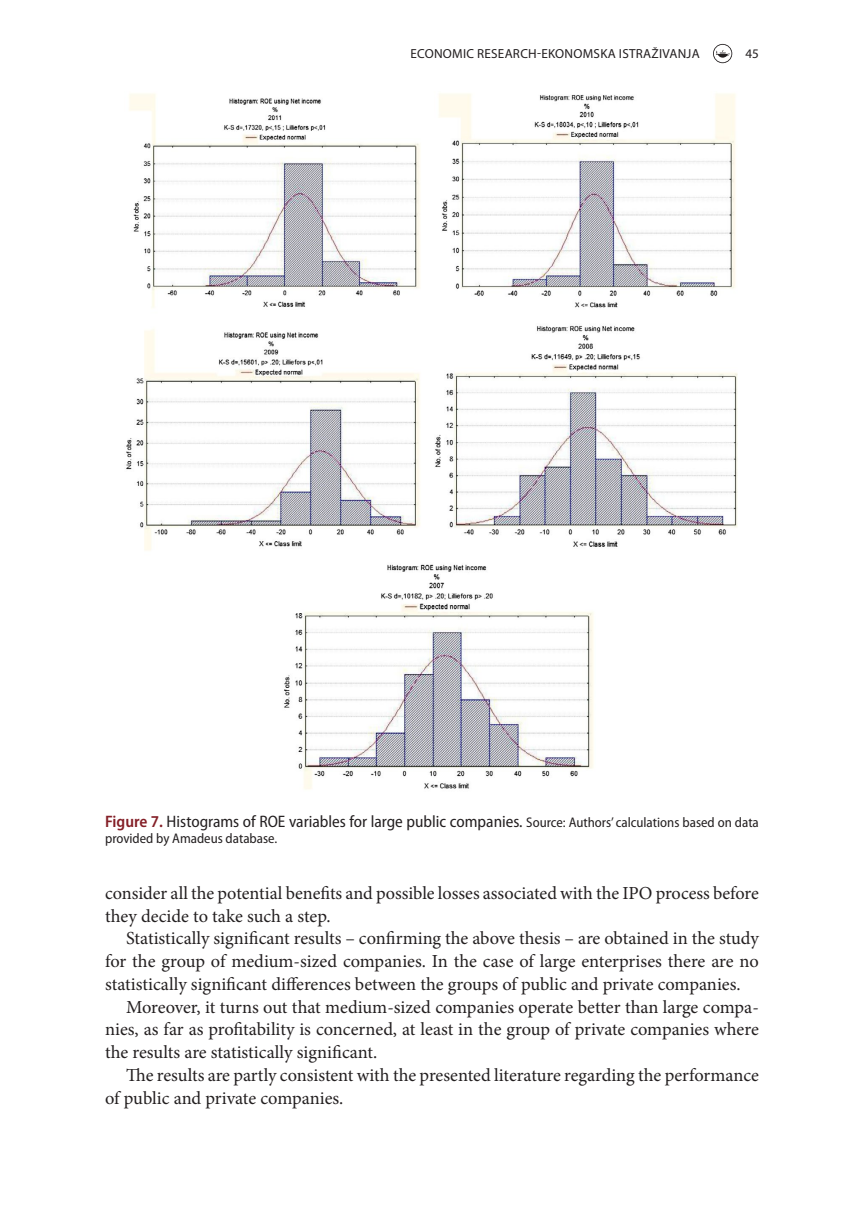
<style>
.page{position:relative;width:864px;height:1231px;background:#fff}
.page>*{position:absolute;margin:0;border:0;box-sizing:border-box;transform-origin:0 0}
.t1{font:18.38px/22.8px "Minion Pro";color:#231f20}
.t2{font:semi-condensed 16.62px "Myriad Pro";color:#231f20}
.t3{font:semi-condensed 14px "Myriad Pro";color:#231f20}
.t4{font:13.12px "Myriad Pro";letter-spacing:.02em;color:#231f20}
.s1{font-weight:600;color:#841f27}
.s2{font-size:14px}
</style>
<div class="page">
<svg style="left:713px;top:44px;width:19px;height:19px"></svg>
<img style="left:126px;top:93px;width:612px;height:697px">
<p class="t4" style="left:410px;top:45px;width:182px">ECONOMIC RESEARCH-EKONOMSK</p>
<p class="t4" style="left:607px;top:45px;width:18px">A ISTR</p>
<p class="t4" style="left:643px;top:45px;width:58px">AŽIVANJA</p>
<p class="t4" style="left:745px;top:45px;width:15px">45</p>
<p class="t2" style="left:105px;top:812px;width:655px"><span class="s1">Figure 7.</span> Histograms of ROE variables for large public companies. <span class="s2">Source: Authors’ calculations based on data</span></p>
<p class="t3" style="left:105px;top:830px;width:174px">provided by Amadeus database.</p>
<p class="t1" style="left:105px;top:881px;width:655px">consider all the potential benefits and possible losses associated with the IPO process before they decide to take such a step.</p>
<p class="t1" style="left:126px;top:927px;width:634px">Statistically significant results – confirming the above thesis – are obtained in the study</p>
<p class="t1" style="left:105px;top:949px;width:655px">for the group of medium-sized companies. In the case of large enterprises there are no</p>
<p class="t1" style="left:105px;top:972px;width:637px">statistically significant differences between the groups of public and private companies.</p>
<p class="t1" style="left:126px;top:995px;width:634px">Moreover, it turns out that medium-sized companies operate better than large compa-</p>
<p class="t1" style="left:105px;top:1018px;width:655px">nies, as far as profitability is concerned, at least in the group of private companies where</p>
<p class="t1" style="left:105px;top:1040px;width:273px">the results are statistically significant.</p>
<p class="t1" style="left:126px;top:1063px;width:634px">The results are partly consistent with the presented literature regarding the performance</p>
<p class="t1" style="left:105px;top:1086px;width:240px">of public and private companies.</p>
</div>
